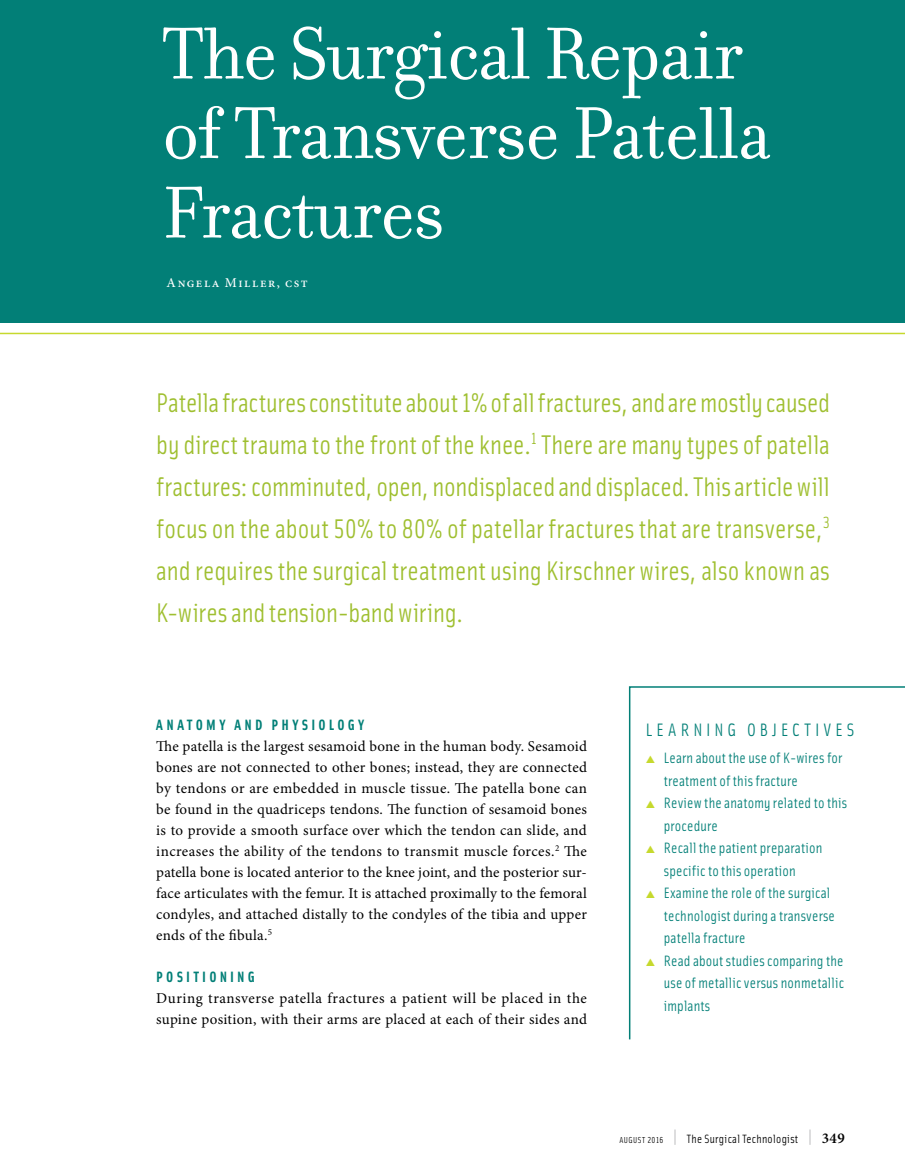
<style>
.page{position:relative;width:905px;height:1175px;background:#fff}
.page>*{position:absolute;margin:0;border:0;box-sizing:border-box;transform-origin:0 0}
.t1{font:79.05px/79.5px "Filosofia";letter-spacing:-.015em;color:#fff}
.t2{font:27px/42px "Solex Regular Lining";letter-spacing:-.005em;color:#9fbf30;text-align:justify}
.t3{font:18px "Solex";letter-spacing:.225em;color:#027f77}
.t4{font:15px/21px "Minion Pro";letter-spacing:.01em;color:#000;text-align:justify}
.t5{font:15px/22.5px "Solex Regular Lining";letter-spacing:.01em;color:#027f77}
.t6{font:15px "Solex Bold Lining";letter-spacing:.215em;color:#027f77}
.t7{font:500 13.5px "Minion Pro";letter-spacing:.115em;color:#fff}
.t8{font:12px "Solex";letter-spacing:.025em;color:#000}
.s1{color:#c6d92d}
.s2{font-family:"Solex Regular Lining";font-size:8.7px}
.s3{font-family:"Solex Regular Lining";font-size:19.5px;color:#939598}
.s4{font-family:"Minion Pro";font-weight:600;font-size:15px}
</style>
<div class="page">
<div style="left:0;top:0;width:904px;height:322px;background:#027f77"></div>
<hr style="left:0;top:333px;width:904px;height:1px;background:#c6d92d">
<svg style="left:628px;top:686px;width:276px;height:354px"></svg>
<h1 class="t1" style="left:162px;top:15px;width:610px">The Surgical Repair of Transverse Patella<br>Fractures</h1>
<p class="t7" style="left:166px;top:274px;width:143px">Angela Miller, cst</p>
<p class="t2" style="left:156px;top:380px;width:675px">Patella fractures constitute about 1% of all fractures, and are mostly caused by direct trauma to the front of the knee.<sup>1</sup> There are many types of patella fractures: comminuted, open, nondisplaced and displaced. This article will focus on the about 50% to 80% of patellar fractures that are transverse,<sup>3 </sup>and requires the surgical treatment using Kirschner wires, also known as K-wires and tension-band wiring.</p>
<p class="t6" style="left:156px;top:715px;width:209px">ANATOMY AND PHYSIOLOGY</p>
<p class="t4" style="left:156px;top:736px;width:432px">The patella is the largest sesamoid bone in the human body. Sesamoid bones are not connected to other bones; instead, they are connected by tendons or are embedded in muscle tissue. The patella bone can be found in the quadriceps tendons. The function of sesamoid bones is to provide a smooth surface over which the tendon can slide, and increases the ability of the tendons to transmit muscle forces.<sup>2</sup> The patella bone is located anterior to the knee joint, and the posterior sur&shy;face articulates with the femur. It is attached proximally to the femoral condyles, and attached distally to the condyles of the tibia and upper ends of the fibula.<sup>5</sup></p>
<p class="t6" style="left:156px;top:967px;width:100px">POSITIONING</p>
<p class="t4" style="left:156px;top:988px;width:432px">During transverse patella fractures a patient will be placed in the supine position, with their arms are placed at each of their sides and</p>
<p class="t3" style="left:645px;top:718px;width:210px">LEARNING OBJECTIVES</p>
<p class="t5" style="left:663px;top:746px;width:180px;text-indent:-18px"><span class="s1">▲</span> Learn about the use of K-wires for treatment of this fracture</p>
<p class="t5" style="left:663px;top:791px;width:185px;text-indent:-18px"><span class="s1">▲</span> Review the anatomy related to this procedure</p>
<p class="t5" style="left:645px;top:836px;width:178px;text-align:center"><span class="s1">▲</span> Recall the patient preparation specific to this operation</p>
<p class="t5" style="left:663px;top:881px;width:173px;text-indent:-18px"><span class="s1">▲</span> Examine the role of the surgical technologist during a transverse patella fracture</p>
<p class="t5" style="left:663px;top:948px;width:182px;text-align:justify;text-indent:-18px"><span class="s1">▲</span> Read about studies comparing the use of metallic versus nonmetallic implants</p>
<p class="t8" style="left:619px;top:1130px;width:227px"><span class="s2">AUGUST 2016</span> <span class="s3">|</span> The Surgical Technologist <span class="s3">|</span> <span class="s4">349</span></p>
</div>
